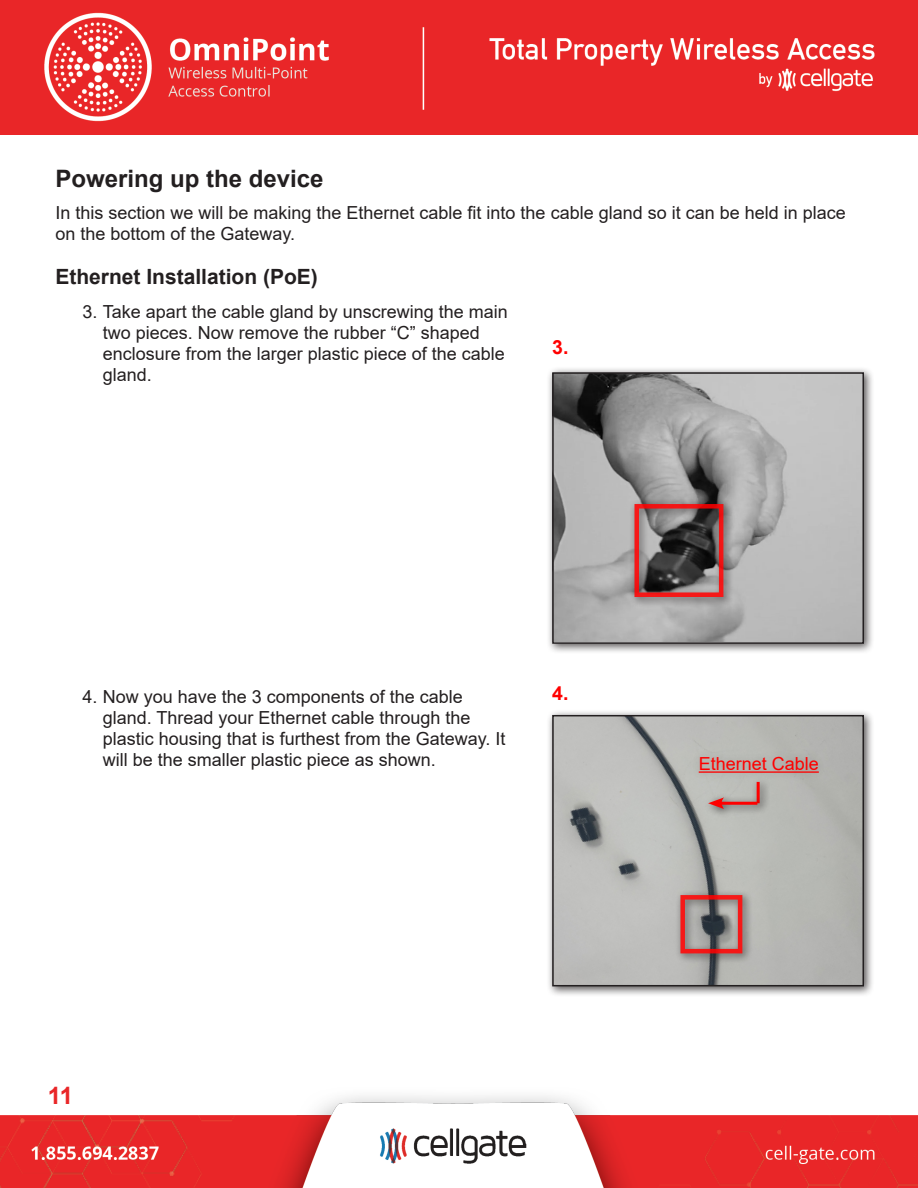
<style>
.page{position:relative;width:918px;height:1188px;background:#fff}
.page>*{position:absolute;margin:0;border:0;box-sizing:border-box;transform-origin:0 0}
.t1{font:700 24px "Arial";color:#231f20}
.t2{font:700 24px "Arial";color:#e92628}
.Heading_2{font:700 21px "Arial";color:#231f20}
.t3{font:700 19.5px "Arial";color:#f00}
.Text{font:18px/21px "Arial";color:#231f20}
.t4{font:18px "Arial";color:#f00}
</style>
<div class="page">
<img style="left:1px;top:0;width:917px;height:134px">
<img style="left:1px;top:1096px;width:917px;height:92px">
<div style="left:546px;top:709px;width:329px;height:288px;background:#231f20;opacity:.75"></div>
<img style="left:555px;top:718px;width:306px;height:265px">
<div style="left:552px;top:715px;width:312px;height:271px;border:2px solid #231f20"></div>
<div style="left:546px;top:367px;width:329px;height:287px;background:#231f20;opacity:.75"></div>
<img style="left:555px;top:375px;width:306px;height:266px">
<div style="left:552px;top:372px;width:312px;height:272px;border:2px solid #231f20"></div>
<div style="left:629px;top:498px;width:105px;height:110px;background:#231f20;opacity:.75"></div>
<div style="left:634px;top:504px;width:89px;height:93px;border:4px solid #f00"></div>
<div style="left:692px;top:749px;width:134px;height:32px;background:#b3b4b0"></div>
<hr style="left:699px;top:771px;width:120px;height:2px;background:#f00">
<div style="left:751px;top:777px;width:19px;height:36px;background:#231f20;opacity:.75"></div>
<hr style="left:757px;top:782px;width:3px;height:21px;background:#f00">
<div style="left:704px;top:793px;width:64px;height:26px;background:#231f20;opacity:.75"></div>
<hr style="left:718px;top:802px;width:39px;height:3px;background:#f00">
<svg style="left:708px;top:797px;width:16px;height:12px"></svg>
<div style="left:675px;top:889px;width:78px;height:75px;background:#231f20;opacity:.75"></div>
<div style="left:680px;top:895px;width:62px;height:58px;border:4px solid #f00"></div>
<p class="t1" style="left:55px;top:162px;width:270px">Powering up the device</p>
<p class="Text" style="left:55px;top:202px;width:792px">In this section we will be making the Ethernet cable fit into the cable gland so it can be held in place on the bottom of the Gateway.</p>
<p class="Heading_2" style="left:55px;top:261px;width:264px">Ethernet Installation (PoE)</p>
<p class="Text" style="left:103px;top:301px;width:407px;text-indent:-20px">3. Take apart the cable gland by unscrewing the main two pieces. Now remove the rubber “C” shaped enclosure from the larger plastic piece of the cable gland.</p>
<p class="t3" style="left:552px;top:333px;width:18px">3.</p>
<p class="Text" style="left:103px;top:686px;width:404px;text-indent:-20px">4. Now you have the 3 components of the cable gland. Thread your Ethernet cable through the plastic housing that is furthest from the Gateway. It will be the smaller plastic piece as shown.</p>
<p class="t3" style="left:552px;top:679px;width:18px">4.</p>
<h1 class="t2" style="left:48px;top:1079px;width:27px">11</h1>
<p class="t4" style="left:699px;top:751px;width:122px">Ethernet Cable</p>
</div>
